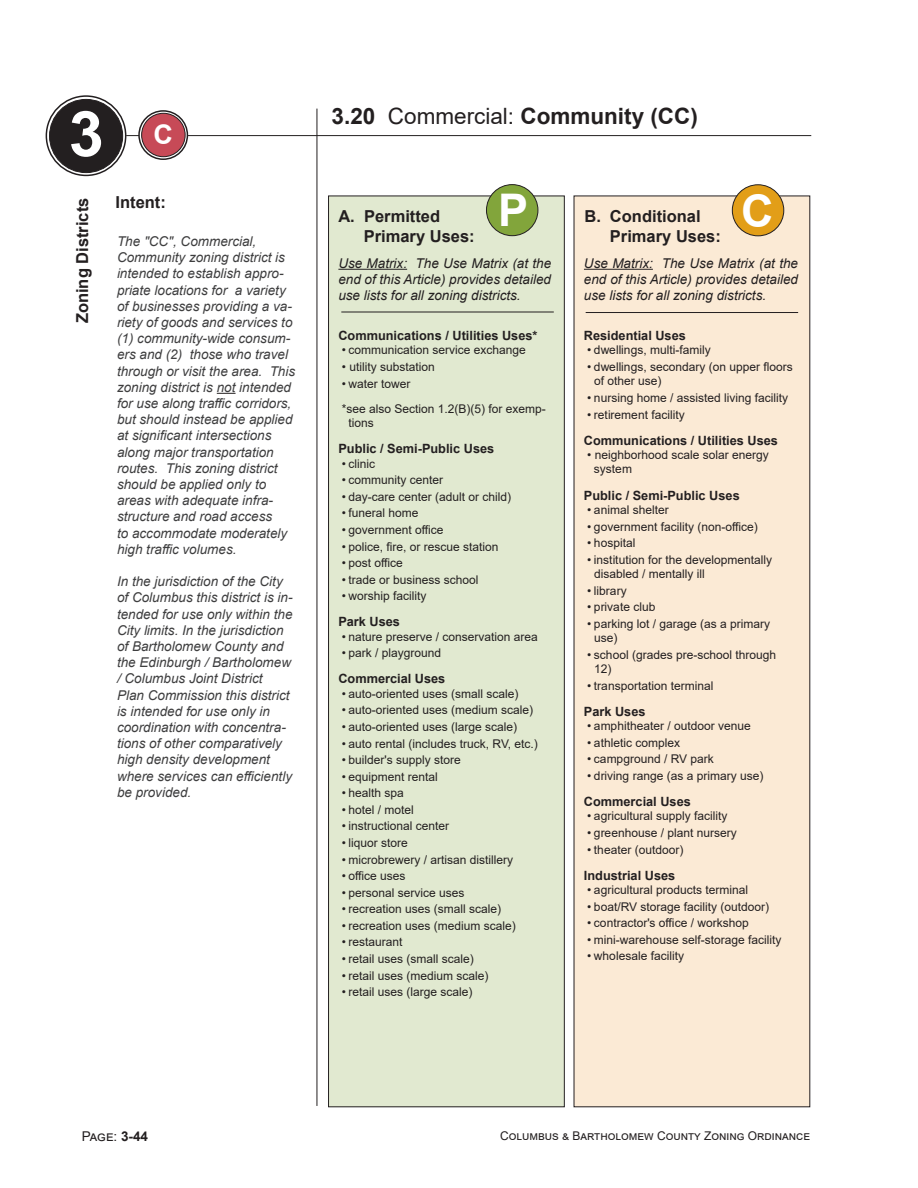
<style>
.page{position:relative;width:918px;height:1188px;background:#fff}
.page>*{position:absolute;margin:0;border:0;box-sizing:border-box;transform-origin:0 0}
.t1{font:700 63px "Arial";color:#fff}
.t2{font:700 45px "Arial";color:#fff}
.Margin_Reference{font:700 27px "Arial";color:#fff}
.Chapter_Heading{font:700 22.5px "Arial";color:#231f20}
.t3{font:700 16.5px/19.8px "Arial";color:#231f20}
.Margin_Reference-2{font:italic 13.5px/16.2px "Arial";color:#3e3e3f}
.t4{font:italic 13.5px/16.2px "Arial";color:#231f20;text-align:justify}
.t5{font:13.5px "Arial";color:#231f20}
.Use_Header{font:700 12.75px "Arial";color:#231f20}
.use_bullets{font:12px/14.4px "Arial";color:#231f20}
.use_bullet_last{font:12px/14.4px "Arial";color:#231f20}
.s1{font-weight:400}
.s2{font-weight:700}
</style>
<div class="page">
<div style="left:574px;top:196px;width:236px;height:911px;background:#fbead5"></div>
<div style="left:329px;top:196px;width:235px;height:911px;background:#e1e9d0"></div>
<div style="left:328px;top:196px;width:237px;height:911px;border:1px solid #231f20"></div>
<hr style="left:317px;top:109px;width:1px;height:997px;background:#231f20">
<div style="left:46px;top:95px;width:80px;height:81px;border:2px solid #231f20;border-radius:50%"></div>
<div style="left:50px;top:99px;width:73px;height:74px;background:#231f20;border-radius:50%"></div>
<div style="left:49px;top:99px;width:74px;height:74px;border:1px solid #231f20;border-radius:50%"></div>
<hr style="left:126px;top:135px;width:685px;height:1px;background:#231f20">
<svg style="left:139px;top:111px;width:48px;height:48px"></svg>
<div style="left:138px;top:110px;width:50px;height:50px;border:2px solid #231f20;border-radius:50%"></div>
<div style="left:732px;top:185px;width:52px;height:51px;background:#e29e18;border-radius:50%"></div>
<div style="left:732px;top:185px;width:52px;height:51px;border:1px solid #231f20;border-radius:50%"></div>
<hr style="left:341px;top:312px;width:213px;height:1px;background:#231f20">
<hr style="left:586px;top:312px;width:212px;height:1px;background:#231f20">
<div style="left:486px;top:185px;width:52px;height:51px;background:#82a53b;border-radius:50%"></div>
<div style="left:486px;top:184px;width:52px;height:52px;border:1px solid #231f20;border-radius:50%"></div>
<hr style="left:338px;top:269px;width:69px;height:1px;background:#231f20">
<hr style="left:584px;top:269px;width:69px;height:1px;background:#231f20">
<svg style="left:217px;top:393px;width:19px;height:1px"></svg>
<div style="left:142px;top:113px;width:43px;height:44px;background:#c74a57;border-radius:50%"></div>
<div style="left:141px;top:113px;width:44px;height:44px;border:1px solid #231f20;border-radius:50%"></div>
<h1 class="t1" style="left:69px;top:90px;width:37px">3</h1>
<p class="Margin_Reference" style="left:153px;top:115px;width:21px">C</p>
<p class="Chapter_Heading" style="left:332px;top:101px;width:368px">3.20 <span class="s1">Commercial:</span> Community (CC)</p>
<h3 class="t3" style="left:73px;top:323px;width:127px;rotate:-90deg">Zoning Districts</h3>
<h2 class="t2" style="left:498px;top:179px;width:32px">P</h2>
<h2 class="t2" style="left:741px;top:179px;width:34px">C</h2>
<h3 class="t3" style="left:116px;top:192px;width:52px">Intent:</h3>
<h3 class="t3" style="left:585px;top:206px;width:118px">B. Conditional</h3>
<h3 class="t3" style="left:364px;top:206px;width:112px;text-indent:-25px">A. Permitted<br>Primary Uses:</h3>
<p class="t4" style="left:338px;top:255px;width:214px">Use Matrix: The Use Matrix (at the end of this Article) provides detailed use lists for all zoning districts.</p>
<p class="t4" style="left:584px;top:255px;width:216px">Use Matrix: The Use Matrix (at the end of this Article) provides detailed use lists for all zoning districts.</p>
<h3 class="t3" style="left:610px;top:226px;width:112px">Primary Uses:</h3>
<p class="Margin_Reference-2" style="left:117px;top:233px;width:180px">The "CC", Commercial,<br>Community zoning district is intended to establish appro&shy;priate locations for a variety of businesses providing a va&shy;riety of goods and services to (1) community-wide consum&shy;ers and (2) those who travel through or visit the area. This zoning district is not intended for use along traffic corridors, but should instead be applied at significant intersections along major transportation routes. This zoning district should be applied only to areas with adequate infra&shy;structure and road access<br>to accommodate moderately high traffic volumes.</p>
<p class="Margin_Reference-2" style="left:117px;top:574px;width:177px">In the jurisdiction of the City of Columbus this district is in&shy;tended for use only within the<br>City limits. In the jurisdiction of Bartholomew County and the Edinburgh / Bartholomew / Columbus Joint District<br>Plan Commission this district is intended for use only in coordination with concentra&shy;tions of other comparatively high density development where services can efficiently be provided.</p>
<p class="Use_Header" style="left:338px;top:327px;width:201px">Communications / Utilities Uses*</p>
<p class="use_bullets" style="left:342px;top:343px;width:186px">• communication service exchange</p>
<p class="use_bullets" style="left:342px;top:360px;width:94px">• utility substation</p>
<p class="use_bullet_last" style="left:342px;top:376px;width:70px">• water tower</p>
<p class="use_bullet_last" style="left:349px;top:401px;width:199px;text-indent:-7px">*see also Section 1.2(B)(5) for exemp&shy;tions</p>
<p class="Use_Header" style="left:338px;top:440px;width:157px">Public / Semi-Public Uses</p>
<p class="use_bullets" style="left:342px;top:456px;width:35px">• clinic</p>
<p class="use_bullets" style="left:342px;top:473px;width:103px">• community center</p>
<p class="use_bullets" style="left:342px;top:489px;width:171px">• day-care center (adult or child)</p>
<p class="use_bullets" style="left:342px;top:506px;width:78px">• funeral home</p>
<p class="use_bullets" style="left:342px;top:522px;width:103px">• government office</p>
<p class="use_bullets" style="left:342px;top:539px;width:158px">• police, fire, or rescue station</p>
<p class="use_bullets" style="left:342px;top:556px;width:63px">• post office</p>
<p class="use_bullets" style="left:342px;top:572px;width:138px">• trade or business school</p>
<p class="use_bullet_last" style="left:342px;top:589px;width:86px">• worship facility</p>
<p class="Use_Header" style="left:338px;top:613px;width:63px">Park Uses</p>
<p class="use_bullets" style="left:342px;top:629px;width:198px">• nature preserve / conservation area</p>
<p class="use_bullet_last" style="left:342px;top:646px;width:101px">• park / playground</p>
<p class="Use_Header" style="left:338px;top:670px;width:108px">Commercial Uses</p>
<p class="use_bullets" style="left:342px;top:686px;width:178px">• auto-oriented uses (small scale)</p>
<p class="use_bullets" style="left:342px;top:703px;width:193px">• auto-oriented uses (medium scale)</p>
<p class="use_bullets" style="left:342px;top:720px;width:177px">• auto-oriented uses (large scale)</p>
<p class="use_bullets" style="left:342px;top:736px;width:198px">• auto rental (includes truck, RV, etc.)</p>
<p class="use_bullets" style="left:342px;top:753px;width:121px">• builder's supply store</p>
<p class="use_bullets" style="left:342px;top:769px;width:98px">• equipment rental</p>
<p class="use_bullets" style="left:342px;top:786px;width:64px">• health spa</p>
<p class="use_bullets" style="left:342px;top:802px;width:74px">• hotel / motel</p>
<p class="use_bullets" style="left:342px;top:819px;width:109px">• instructional center</p>
<p class="use_bullets" style="left:342px;top:836px;width:68px">• liquor store</p>
<p class="use_bullets" style="left:342px;top:852px;width:173px">• microbrewery / artisan distillery</p>
<p class="use_bullets" style="left:342px;top:869px;width:65px">• office uses</p>
<p class="use_bullets" style="left:342px;top:885px;width:124px">• personal service uses</p>
<p class="use_bullets" style="left:342px;top:902px;width:161px">• recreation uses (small scale)</p>
<p class="use_bullets" style="left:342px;top:918px;width:176px">• recreation uses (medium scale)</p>
<p class="use_bullets" style="left:342px;top:935px;width:62px">• restaurant</p>
<p class="use_bullets" style="left:342px;top:952px;width:134px">• retail uses (small scale)</p>
<p class="use_bullets" style="left:342px;top:968px;width:148px">• retail uses (medium scale)</p>
<p class="use_bullet_last" style="left:342px;top:985px;width:132px">• retail uses (large scale)</p>
<p class="Use_Header" style="left:584px;top:327px;width:104px">Residential Uses</p>
<p class="use_bullets" style="left:587px;top:343px;width:125px">• dwellings, multi-family</p>
<p class="use_bullets" style="left:594px;top:360px;width:200px;text-indent:-7px">• dwellings, secondary (on upper floors of other use)</p>
<p class="use_bullets" style="left:587px;top:390px;width:202px">• nursing home / assisted living facility</p>
<p class="use_bullet_last" style="left:587px;top:407px;width:99px">• retirement facility</p>
<p class="Use_Header" style="left:584px;top:431px;width:196px">Communications / Utilities Uses</p>
<p class="use_bullet_last" style="left:594px;top:448px;width:176px;text-indent:-7px">• neighborhood scale solar energy system</p>
<p class="Use_Header" style="left:584px;top:486px;width:157px">Public / Semi-Public Uses</p>
<p class="use_bullets" style="left:587px;top:502px;width:83px">• animal shelter</p>
<p class="use_bullets" style="left:587px;top:519px;width:172px">• government facility (non-office)</p>
<p class="use_bullets" style="left:587px;top:536px;width:50px">• hospital</p>
<p class="use_bullets" style="left:594px;top:552px;width:180px;text-indent:-7px">• institution for the developmentally disabled / mentally ill</p>
<p class="use_bullets" style="left:587px;top:583px;width:41px">• library</p>
<p class="use_bullets" style="left:587px;top:600px;width:70px">• private club</p>
<p class="use_bullets" style="left:594px;top:616px;width:178px;text-indent:-7px">• parking lot / garage (as a primary use)</p>
<p class="use_bullets" style="left:594px;top:647px;width:184px;text-indent:-7px">• school (grades pre-school through<br>12)</p>
<p class="use_bullet_last" style="left:587px;top:678px;width:128px">• transportation terminal</p>
<p class="Use_Header" style="left:584px;top:702px;width:63px">Park Uses</p>
<p class="use_bullets" style="left:587px;top:719px;width:165px">• amphitheater / outdoor venue</p>
<p class="use_bullets" style="left:587px;top:735px;width:94px">• athletic complex</p>
<p class="use_bullets" style="left:587px;top:752px;width:128px">• campground / RV park</p>
<p class="use_bullet_last" style="left:587px;top:768px;width:178px">• driving range (as a primary use)</p>
<p class="Use_Header" style="left:584px;top:793px;width:108px">Commercial Uses</p>
<p class="use_bullets" style="left:587px;top:809px;width:142px">• agricultural supply facility</p>
<p class="use_bullets" style="left:587px;top:826px;width:151px">• greenhouse / plant nursery</p>
<p class="use_bullet_last" style="left:587px;top:842px;width:98px">• theater (outdoor)</p>
<p class="Use_Header" style="left:584px;top:866px;width:93px">Industrial Uses</p>
<p class="use_bullets" style="left:587px;top:883px;width:162px">• agricultural products terminal</p>
<p class="use_bullets" style="left:587px;top:899px;width:183px">• boat/RV storage facility (outdoor)</p>
<p class="use_bullets" style="left:587px;top:916px;width:163px">• contractor's office / workshop</p>
<p class="use_bullets" style="left:587px;top:932px;width:196px">• mini-warehouse self-storage facility</p>
<p class="use_bullet_last" style="left:587px;top:949px;width:98px">• wholesale facility</p>
<p class="t5" style="left:82px;top:1126px;width:68px">Page: <span class="s2">3-44</span></p>
<p class="use_bullets" style="left:500px;top:1129px;width:311px">Columbus &amp; Bartholomew County Zoning Ordinance</p>
</div>
